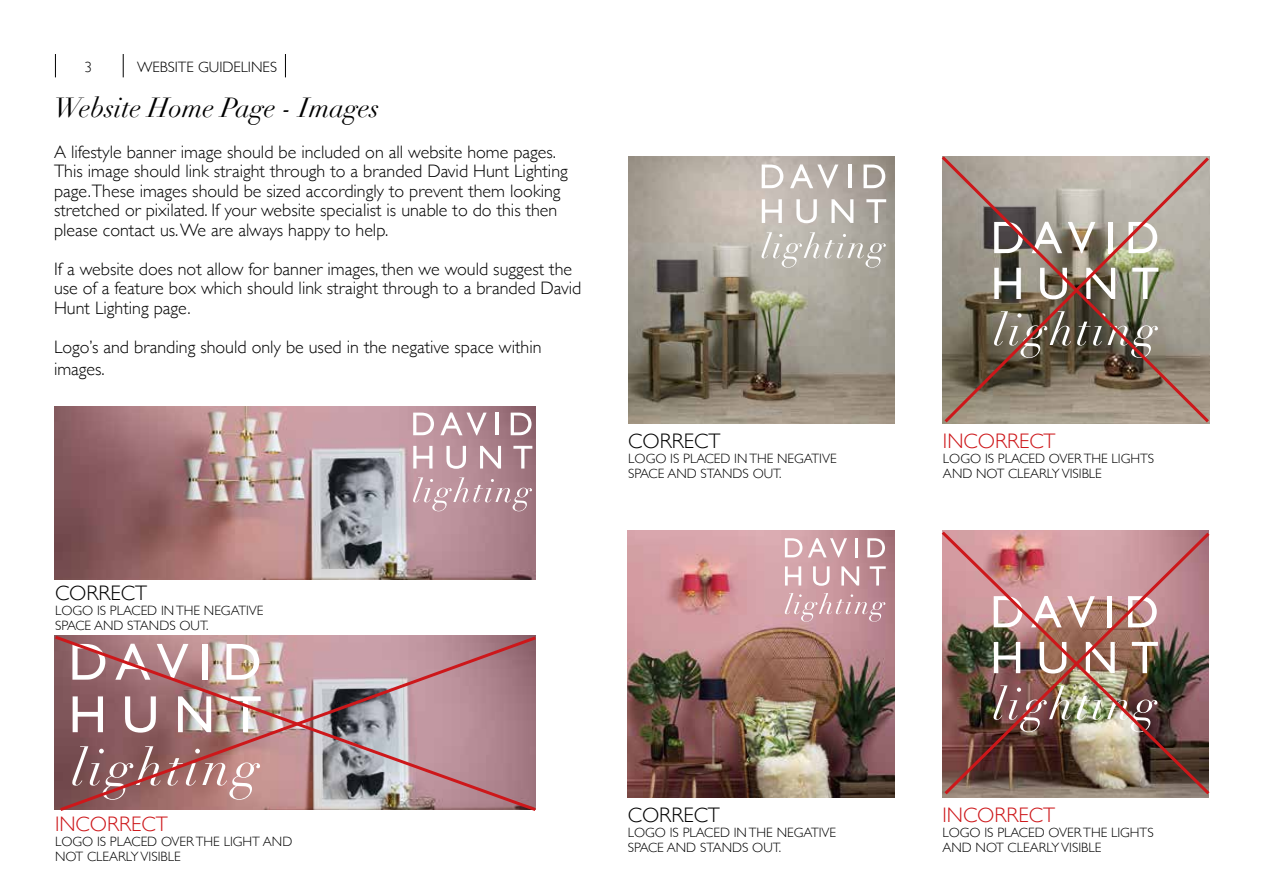
<style>
.page{position:relative;width:1263px;height:893px;background:#fff}
.page>*{position:absolute;margin:0;border:0;box-sizing:border-box;transform-origin:0 0}
.t1{font:italic 27px "Didot";color:#000}
.t2{font:300 21px "Gill Sans";color:#cd171a}
.t3{font:300 21px "Gill Sans";color:#000}
.t4{font:300 18px/19.5px "Gill Sans";color:#000}
.t5{font:300 15px "Gill Sans";color:#000}
.t6{font:300 13.5px/15px "Gill Sans";color:#000}
</style>
<div class="page">
<img style="left:54px;top:406px;width:482px;height:174px">
<svg style="left:413px;top:413px;width:21px;height:22px"></svg>
<svg style="left:440px;top:412px;width:47px;height:23px"></svg>
<hr style="left:496px;top:413px;width:3px;height:22px;background:#fff">
<svg style="left:511px;top:413px;width:20px;height:22px"></svg>
<svg style="left:413px;top:446px;width:19px;height:22px"></svg>
<svg style="left:446px;top:446px;width:20px;height:23px"></svg>
<svg style="left:480px;top:446px;width:21px;height:22px"></svg>
<svg style="left:513px;top:446px;width:19px;height:22px"></svg>
<svg style="left:413px;top:477px;width:119px;height:34px;background:#be99a2"></svg>
<img style="left:628px;top:156px;width:267px;height:267px">
<svg style="left:762px;top:165px;width:21px;height:23px"></svg>
<svg style="left:790px;top:164px;width:48px;height:24px"></svg>
<hr style="left:848px;top:165px;width:3px;height:23px;background:#fff">
<svg style="left:863px;top:165px;width:22px;height:23px"></svg>
<svg style="left:762px;top:199px;width:20px;height:24px"></svg>
<svg style="left:796px;top:199px;width:21px;height:24px"></svg>
<svg style="left:831px;top:199px;width:22px;height:24px"></svg>
<svg style="left:866px;top:199px;width:20px;height:24px"></svg>
<svg style="left:761px;top:232px;width:125px;height:36px;background:#bebab2"></svg>
<img style="left:628px;top:530px;width:266px;height:268px">
<svg style="left:785px;top:538px;width:17px;height:19px"></svg>
<svg style="left:808px;top:538px;width:39px;height:19px"></svg>
<svg style="left:855px;top:538px;width:2px;height:19px"></svg>
<svg style="left:867px;top:538px;width:18px;height:19px"></svg>
<svg style="left:785px;top:566px;width:16px;height:20px"></svg>
<svg style="left:813px;top:566px;width:16px;height:20px"></svg>
<svg style="left:841px;top:566px;width:18px;height:20px"></svg>
<svg style="left:870px;top:566px;width:16px;height:20px"></svg>
<svg style="left:785px;top:593px;width:100px;height:29px;background:#cda2a9"></svg>
<svg style="left:285px;top:54px;width:1px;height:23px"></svg>
<svg style="left:55px;top:54px;width:1px;height:23px"></svg>
<svg style="left:123px;top:54px;width:1px;height:23px"></svg>
<svg style="left:941px;top:156px;width:269px;height:268px;background:#9a8679"></svg>
<img style="left:941px;top:530px;width:269px;height:267px">
<img style="left:54px;top:635px;width:482px;height:176px">
<p class="t5" style="left:85px;top:58px;width:9px">3</p>
<p class="t5" style="left:137px;top:58px;width:141px">WEBSITE GUIDELINES</p>
<h1 class="t1" style="left:54px;top:91px;width:327px">Website Home Page - Images</h1>
<p class="t4" style="left:54px;top:142px;width:515px">A lifestyle banner image should be included on all website home pages.<br>This image should link straight through to a branded David Hunt Lighting page.These images should be sized accordingly to prevent them looking stretched or pixilated. If your website specialist is unable to do this then please contact us. We are always happy to help.</p>
<p class="t4" style="left:54px;top:259px;width:529px">If a website does not allow for banner images, then we would suggest the use of a feature box which should link straight through to a branded David<br>Hunt Lighting page.</p>
<p class="t4" style="left:54px;top:336px;width:489px;line-height:21.6px">Logo’s and branding should only be used in the negative space within images.</p>
<p class="t3" style="left:55px;top:581px;width:94px">CORRECT</p>
<p class="t6" style="left:55px;top:603px;width:210px">LOGO IS PLACED IN THE NEGATIVE<br>SPACE AND STANDS OUT.</p>
<p class="t3" style="left:628px;top:429px;width:94px">CORRECT</p>
<p class="t6" style="left:628px;top:451px;width:210px">LOGO IS PLACED IN THE NEGATIVE<br>SPACE AND STANDS OUT.</p>
<p class="t2" style="left:55px;top:812px;width:114px">INCORRECT</p>
<p class="t6" style="left:55px;top:834px;width:239px">LOGO IS PLACED OVER THE LIGHT AND<br>NOT CLEARLY VISIBLE</p>
<p class="t3" style="left:628px;top:803px;width:94px">CORRECT</p>
<p class="t6" style="left:628px;top:825px;width:210px">LOGO IS PLACED IN THE NEGATIVE<br>SPACE AND STANDS OUT.</p>
<p class="t2" style="left:943px;top:429px;width:114px">INCORRECT</p>
<p class="t6" style="left:943px;top:451px;width:213px">LOGO IS PLACED OVER THE LIGHTS<br>AND NOT CLEARLY VISIBLE</p>
<p class="t2" style="left:942px;top:803px;width:114px">INCORRECT</p>
<p class="t6" style="left:942px;top:825px;width:213px">LOGO IS PLACED OVER THE LIGHTS<br>AND NOT CLEARLY VISIBLE</p>
</div>
